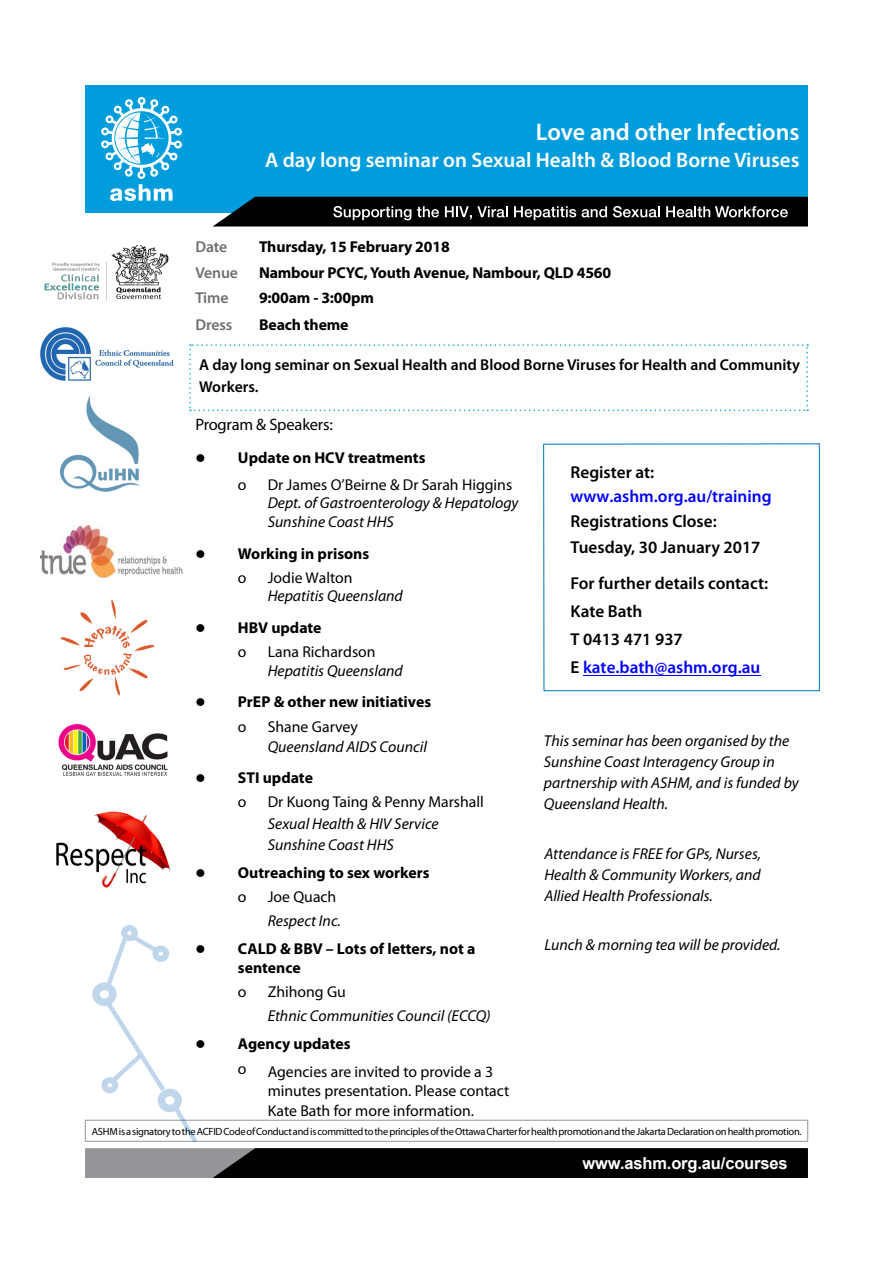
<style>
.page{position:relative;width:893px;height:1263px;background:#fff}
.page>*{position:absolute;margin:0;border:0;box-sizing:border-box;transform-origin:0 0}
.t1{font:600 24px "Myriad Pro";color:#fff}
.t2{font:600 21px "Myriad Pro";color:#fff}
.t3{font:600 17.25px/28px "Myriad Pro";color:#000}
.t4{font:600 17.25px "Myriad Pro";color:#00f}
.t5{font:700 16.5px "Arial";letter-spacing:-.01em;color:#fff}
.t6{font:16.5px "Myriad Pro";letter-spacing:-.01em;color:#000}
.t7{font:italic 15.75px/21px "Myriad Pro";color:#000}
.t8{font:700 15.75px/19.5px "Myriad Pro";letter-spacing:-.005em;color:#000}
.t9{font:15.75px/19.5px "Myriad Pro";color:#000}
.t10{font:600 15.75px/22.5px "Myriad Pro";color:#000}
.t11{font:600 15.75px "Myriad Pro";letter-spacing:-.01em;color:#6d6e71}
.t12{font:10.5px "Myriad Pro";letter-spacing:-.03em;color:#000}
.s1{color:#00f}
</style>
<div class="page">
<div style="left:85px;top:85px;width:723px;height:128px;background:#009ddc"></div>
<div style="left:85px;top:1148px;width:720px;height:30px;background:#939598"></div>
<div style="left:213px;top:1148px;width:595px;height:30px;background:#000"></div>
<svg style="left:213px;top:197px;width:595px;height:29px;background:#1c2022"></svg>
<svg style="left:85px;top:1121px;width:1px;height:20px"></svg>
<svg style="left:807px;top:1121px;width:1px;height:20px"></svg>
<hr style="left:85px;top:1120px;width:723px;height:1px;background:#939598">
<hr style="left:85px;top:1141px;width:723px;height:1px;background:#939598">
<div style="left:543px;top:443px;width:277px;height:248px;border:1px solid #0074bc"></div>
<svg style="left:101px;top:97px;width:81px;height:104px"></svg>
<hr style="left:583px;top:675px;width:177px;height:1px;background:#00f">
<div style="left:92px;top:982px;width:25px;height:24px;border:8px solid #005cab;border-radius:50%"></div>
<div style="left:158px;top:1089px;width:24px;height:23px;border:8px solid #005cab;border-radius:50%"></div>
<svg style="left:97px;top:997px;width:72px;height:100px"></svg>
<svg style="left:102px;top:925px;width:68px;height:66px"></svg>
<svg style="left:170px;top:1103px;width:32px;height:40px"></svg>
<img style="left:44px;top:244px;width:125px;height:56px">
<img style="left:40px;top:327px;width:134px;height:54px">
<img style="left:61px;top:395px;width:79px;height:96px">
<img style="left:40px;top:526px;width:143px;height:51px">
<img style="left:58px;top:723px;width:110px;height:53px">
<img style="left:56px;top:811px;width:115px;height:77px">
<img style="left:60px;top:599px;width:95px;height:97px">
<svg style="left:189px;top:344px;width:619px;height:67px"></svg>
<h1 class="t1" style="left:536px;top:117px;width:265px">Love and other Infections</h1>
<h2 class="t2" style="left:265px;top:147px;width:536px">A day long seminar on Sexual Health &amp; Blood Borne Viruses</h2>
<p class="t11" style="left:195px;top:236px;width:33px">Date</p>
<p class="t8" style="left:259px;top:236px;width:192px">Thursday, 15 February 2018</p>
<p class="t11" style="left:195px;top:262px;width:44px">Venue</p>
<p class="t8" style="left:259px;top:262px;width:354px">Nambour PCYC, Youth Avenue, Nambour, QLD 4560</p>
<p class="t11" style="left:195px;top:288px;width:35px">Time</p>
<p class="t8" style="left:259px;top:288px;width:116px">9:00am - 3:00pm</p>
<p class="t11" style="left:195px;top:315px;width:38px">Dress</p>
<p class="t8" style="left:259px;top:315px;width:91px">Beach theme</p>
<p class="t10" style="left:199px;top:353px;width:602px">A day long seminar on Sexual Health and Blood Borne Viruses for Health and Community<br>Workers.</p>
<p class="t6" style="left:195px;top:414px;width:139px">Program &amp; Speakers:</p>
<p class="t8" style="left:238px;top:447px;width:189px">Update on HCV treatments</p>
<p class="t9" style="left:238px;top:474px;width:10px">o</p>
<p class="t9" style="left:268px;top:474px;width:246px">Dr James O’Beirne &amp; Dr Sarah Higgins</p>
<p class="t7" style="left:268px;top:493px;width:252px;line-height:18.6px">Dept. of Gastroenterology &amp; Hepatology<br>Sunshine Coast HHS</p>
<p class="t8" style="left:238px;top:543px;width:133px">Working in prisons</p>
<p class="t9" style="left:238px;top:568px;width:10px">o</p>
<p class="t9" style="left:268px;top:568px;width:86px">Jodie Walton</p>
<p class="t7" style="left:268px;top:585px;width:137px">Hepatitis Queensland</p>
<p class="t8" style="left:238px;top:617px;width:85px">HBV update</p>
<p class="t9" style="left:238px;top:642px;width:10px">o</p>
<p class="t9" style="left:268px;top:642px;width:109px">Lana Richardson</p>
<p class="t7" style="left:268px;top:659px;width:137px">Hepatitis Queensland</p>
<p class="t8" style="left:238px;top:692px;width:195px">PrEP &amp; other new initiatives</p>
<p class="t9" style="left:238px;top:716px;width:10px">o</p>
<p class="t9" style="left:268px;top:716px;width:92px">Shane Garvey</p>
<p class="t7" style="left:268px;top:736px;width:161px">Queensland AIDS Council</p>
<p class="t8" style="left:238px;top:767px;width:77px">STI update</p>
<p class="t9" style="left:238px;top:792px;width:10px">o</p>
<p class="t9" style="left:268px;top:792px;width:218px">Dr Kuong Taing &amp; Penny Marshall</p>
<p class="t7" style="left:268px;top:813px;width:172px;line-height:20.5px">Sexual Health &amp; HIV Service<br>Sunshine Coast HHS</p>
<p class="t8" style="left:238px;top:862px;width:193px">Outreaching to sex workers</p>
<p class="t9" style="left:238px;top:887px;width:10px">o</p>
<p class="t9" style="left:268px;top:887px;width:70px">Joe Quach</p>
<p class="t7" style="left:268px;top:909px;width:75px">Respect Inc.</p>
<p class="t8" style="left:238px;top:938px;width:239px">CALD &amp; BBV – Lots of letters, not a sentence</p>
<p class="t9" style="left:238px;top:982px;width:10px">o</p>
<p class="t9" style="left:268px;top:982px;width:80px">Zhihong Gu</p>
<p class="t7" style="left:268px;top:1005px;width:225px">Ethnic Communities Council (ECCQ)</p>
<p class="t8" style="left:238px;top:1033px;width:114px">Agency updates</p>
<p class="t9" style="left:238px;top:1058px;width:10px">o</p>
<p class="t9" style="left:268px;top:1061px;width:243px">Agencies are invited to provide a 3 minutes presentation. Please contact<br>Kate Bath for more information.</p>
<p class="t3" style="left:571px;top:457px;width:85px">Register at:</p>
<p class="t4" style="left:571px;top:485px;width:202px">www.ashm.org.au/training</p>
<p class="t3" style="left:571px;top:508px;width:191px;line-height:25.8px">Registrations Close:<br>Tuesday, 30 January 2017</p>
<p class="t3" style="left:571px;top:569px;width:199px">For further details contact:<br>Kate Bath<br>T 0413 471 937<br>E <span class="s1">kate.bath@ashm.org.au</span></p>
<p class="t7" style="left:544px;top:730px;width:256px">This seminar has been organised by the Sunshine Coast Interagency Group in partnership with ASHM, and is funded by Queensland Health.</p>
<p class="t7" style="left:544px;top:843px;width:218px;text-align:justify">Attendance is FREE for GPs, Nurses, Health &amp; Community Workers, and Allied Health Professionals.</p>
<p class="t7" style="left:544px;top:934px;width:238px">Lunch &amp; morning tea will be provided.</p>
<p class="t12" style="left:92px;top:1125px;width:711px">ASHM is a signatory to the ACFID Code of Conduct and is committed to the principles of the Ottawa Charter for health promotion and the Jakarta Declaration on health promotion.</p>
<p class="t5" style="left:582px;top:1151px;width:207px">www.ashm.org.au/courses</p>
</div>
